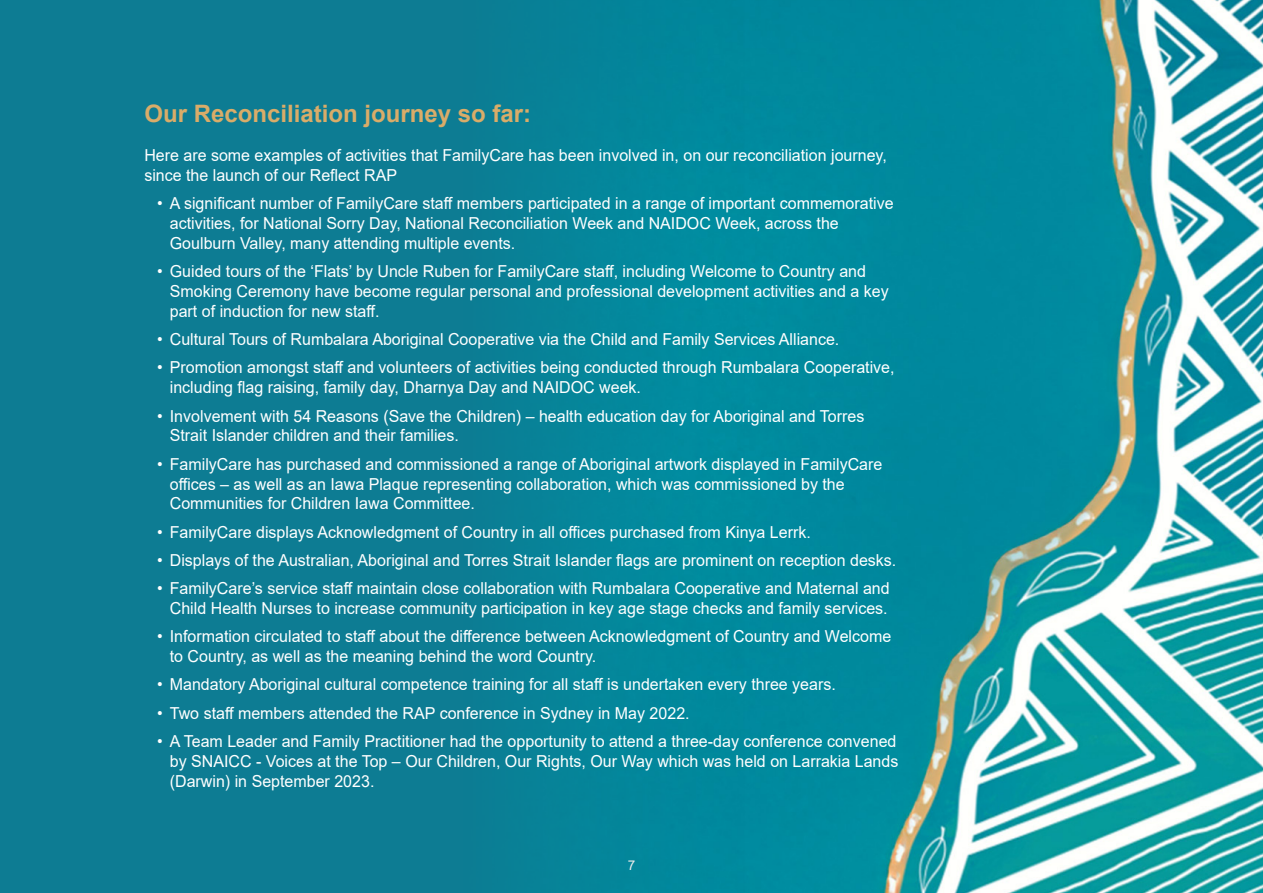
<style>
.page{position:relative;width:1263px;height:893px;background:#0d7c93}
.page>*{position:absolute;margin:0;border:0;box-sizing:border-box;transform-origin:0 0}
.t1{font:700 24px "Arial";color:#d9ac69}
.t2{font:16.5px/19.8px "Arial";color:#fff}
.t3{font:13.5px "Arial";color:#eaeceb}
</style>
<div class="page">
<img style="left:575px;top:0;width:688px;height:893px">
<p class="t1" style="left:144px;top:96px;width:388px">Our Reconciliation journey so far:</p>
<p class="t2" style="left:144px;top:145px;width:744px">Here are some examples of activities that FamilyCare has been involved in, on our reconciliation journey, since the launch of our Reflect RAP</p>
<p class="t2" style="left:170px;top:194px;width:725px;text-indent:-13px">• A significant number of FamilyCare staff members participated in a range of important commemorative activities, for National Sorry Day, National Reconciliation Week and NAIDOC Week, across the<br>Goulburn Valley, many attending multiple events.</p>
<p class="t2" style="left:170px;top:261px;width:720px;text-indent:-13px">• Guided tours of the ‘Flats’ by Uncle Ruben for FamilyCare staff, including Welcome to Country and<br>Smoking Ceremony have become regular personal and professional development activities and a key part of induction for new staff.</p>
<p class="t2" style="left:157px;top:329px;width:684px">• Cultural Tours of Rumbalara Aboriginal Cooperative via the Child and Family Services Alliance.</p>
<p class="t2" style="left:170px;top:358px;width:726px;text-indent:-13px">• Promotion amongst staff and volunteers of activities being conducted through Rumbalara Cooperative, including flag raising, family day, Dharnya Day and NAIDOC week.</p>
<p class="t2" style="left:170px;top:406px;width:696px;text-indent:-13px">• Involvement with 54 Reasons (Save the Children) – health education day for Aboriginal and Torres<br>Strait Islander children and their families.</p>
<p class="t2" style="left:170px;top:454px;width:714px;text-indent:-13px">• FamilyCare has purchased and commissioned a range of Aboriginal artwork displayed in FamilyCare offices – as well as an Iawa Plaque representing collaboration, which was commissioned by the<br>Communities for Children Iawa Committee.</p>
<p class="t2" style="left:157px;top:522px;width:655px">• FamilyCare displays Acknowledgment of Country in all offices purchased from Kinya Lerrk.</p>
<p class="t2" style="left:157px;top:550px;width:741px">• Displays of the Australian, Aboriginal and Torres Strait Islander flags are prominent on reception desks.</p>
<p class="t2" style="left:157px;top:578px;width:734px;text-align:right">• FamilyCare’s service staff maintain close collaboration with Rumbalara Cooperative and Maternal and<br>Child Health Nurses to increase community participation in key age stage checks and family services.</p>
<p class="t2" style="left:170px;top:626px;width:723px;text-indent:-13px">• Information circulated to staff about the difference between Acknowledgment of Country and Welcome to Country, as well as the meaning behind the word Country.</p>
<p class="t2" style="left:157px;top:675px;width:680px">• Mandatory Aboriginal cultural competence training for all staff is undertaken every three years.</p>
<p class="t2" style="left:157px;top:703px;width:534px">• Two staff members attended the RAP conference in Sydney in May 2022.</p>
<p class="t2" style="left:170px;top:731px;width:730px;text-align:justify;text-indent:-13px">• A Team Leader and Family Practitioner had the opportunity to attend a three-day conference convened by SNAICC - Voices at the Top – Our Children, Our Rights, Our Way which was held on Larrakia Lands (Darwin) in September 2023.</p>
<p class="t3" style="left:628px;top:856px;width:9px">7</p>
</div>
